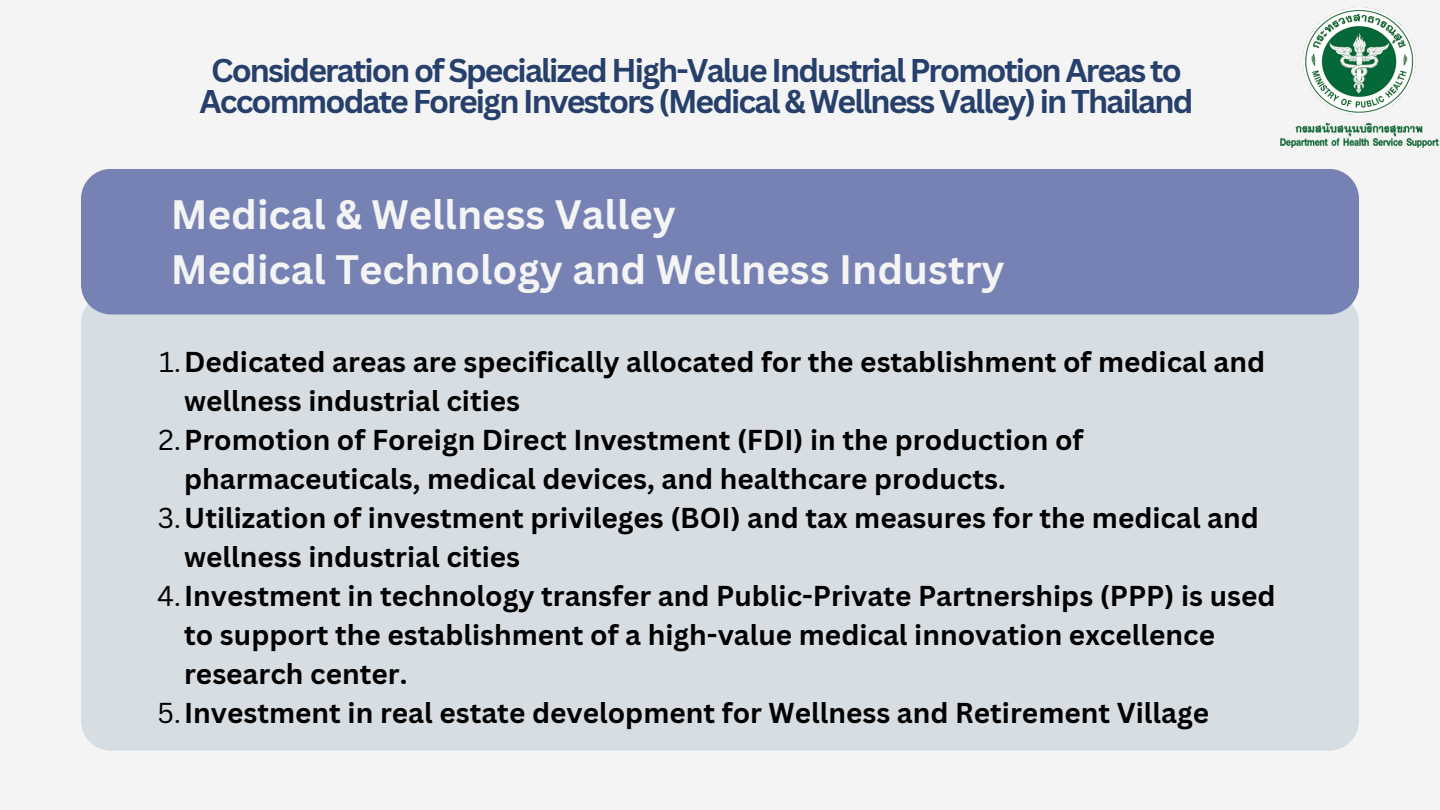
<style>
.page{position:relative;width:1440px;height:810px;background:#f4f4f4}
.page>*{position:absolute;margin:0;border:0;box-sizing:border-box;transform-origin:0 0}
.t1{font:700 40px/55.5px "Canva Sans";color:#f4f4f4}
.t2{font:700 32px/30.8px "Canva Sans";letter-spacing:-.06em;color:#263f6b;text-align:center}
.t3{font:700 28px/39px "Canva Sans";color:#000}
.s1{font-weight:400}
</style>
<div class="page">
<img style="left:1280px;top:7px;width:159px;height:141px">
<div style="left:81px;top:293px;width:1278px;height:458px;background:#d7dee3;border-radius:30px"></div>
<div style="left:81px;top:169px;width:1278px;height:145px;background:#7782b4;border-radius:30px"></div>
<h2 class="t2" style="left:199px;top:54px;width:996px">Consideration of Specialized High-Value Industrial Promotion Areas to<br>Accommodate Foreign Investors (Medical &amp; Wellness Valley) in Thailand</h2>
<h1 class="t1" style="left:171px;top:185px;width:835px">Medical &amp; Wellness Valley<br>Medical Technology and Wellness Industry</h1>
<p class="t3" style="left:184px;top:341px;width:1082px;text-indent:-25px"><span class="s1">1.</span>Dedicated areas are specifically allocated for the establishment of medical and wellness industrial cities</p>
<p class="t3" style="left:184px;top:419px;width:901px;text-indent:-26px"><span class="s1">2.</span>Promotion of Foreign Direct Investment (FDI) in the production of pharmaceuticals, medical devices, and healthcare products.</p>
<p class="t3" style="left:184px;top:497px;width:1076px;text-indent:-26px"><span class="s1">3.</span>Utilization of investment privileges (BOI) and tax measures for the medical and wellness industrial cities</p>
<p class="t3" style="left:184px;top:575px;width:1093px;text-indent:-27px"><span class="s1">4.</span>Investment in technology transfer and Public-Private Partnerships (PPP) is used to support the establishment of a high-value medical innovation excellence research center.</p>
<p class="t3" style="left:157px;top:692px;width:1053px"><span class="s1">5.</span>Investment in real estate development for Wellness and Retirement Village</p>
</div>
